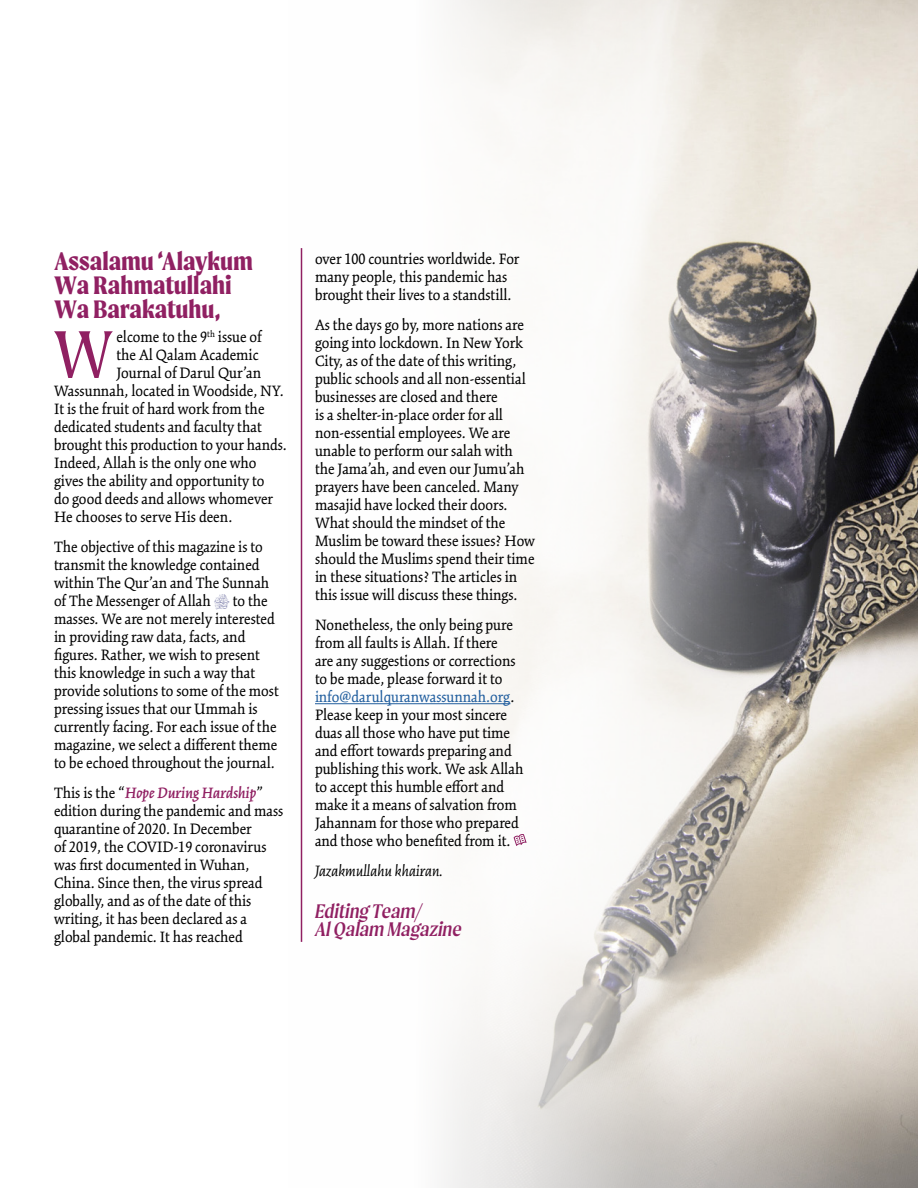
<style>
.page{position:relative;width:918px;height:1188px;background:#fff}
.page>*{position:absolute;margin:0;border:0;box-sizing:border-box;transform-origin:0 0}
.Paragraph_Drop_Cap_S{font:71.85px "Moret";color:#902062}
.t1{font:700 27px/24px "Moret";color:#902062}
.t2{font:italic 21px/18px "Moret";color:#902062}
.Paragraph_Drop_Cap_S-2{font:16.5px/18px "Kinesis Pro 3";color:#000}
.t3{font:italic 16.5px "Kinesis Pro 3";color:#000}
.s1{font-weight:600;font-style:italic;color:#902062}
.s2{color:#215e9e}
</style>
<div class="page">
<img style="left:300px;top:0;width:618px;height:1188px">
<hr style="left:315px;top:703px;width:195px;height:1px;background:#215e9e">
<svg style="left:514px;top:834px;width:13px;height:12px"></svg>
<hr style="left:301px;top:248px;width:1px;height:694px;background:#902062">
<h3 class="t1" style="left:54px;top:249px;width:200px">Assalamu ‘Alaykum<br>Wa Rahmatullahi<br>Wa Barakatuhu,</h3>
<p class="Paragraph_Drop_Cap_S" style="left:54px;top:315px;width:60px">W</p>
<p class="Paragraph_Drop_Cap_S-2" style="left:116px;top:328px;width:147px">elcome to the 9<sup>th</sup> issue of</p>
<p class="Paragraph_Drop_Cap_S-2" style="left:116px;top:346px;width:144px">the Al Qalam Academic</p>
<p class="Paragraph_Drop_Cap_S-2" style="left:116px;top:364px;width:146px">Journal of Darul Qur’an</p>
<p class="Paragraph_Drop_Cap_S-2" style="left:54px;top:382px;width:231px">Wassunnah, located in Woodside, NY.</p>
<p class="Paragraph_Drop_Cap_S-2" style="left:54px;top:400px;width:212px">It is the fruit of hard work from the</p>
<p class="Paragraph_Drop_Cap_S-2" style="left:54px;top:418px;width:209px">dedicated students and faculty that</p>
<p class="Paragraph_Drop_Cap_S-2" style="left:54px;top:436px;width:234px">brought this production to your hands.</p>
<p class="Paragraph_Drop_Cap_S-2" style="left:54px;top:454px;width:204px">Indeed, Allah is the only one who</p>
<p class="Paragraph_Drop_Cap_S-2" style="left:54px;top:472px;width:212px">gives the ability and opportunity to</p>
<p class="Paragraph_Drop_Cap_S-2" style="left:54px;top:490px;width:221px">do good deeds and allows whomever</p>
<p class="Paragraph_Drop_Cap_S-2" style="left:54px;top:508px;width:180px">He chooses to serve His deen.</p>
<p class="Paragraph_Drop_Cap_S-2" style="left:54px;top:538px;width:217px">The objective of this magazine is to transmit the knowledge contained within The Qur’an and The Sunnah of The Messenger of Allah</p>
<p class="Paragraph_Drop_Cap_S-2" style="left:54px;top:592px;width:226px;text-indent:179px">to the masses. We are not merely interested in providing raw data, facts, and figures. Rather, we wish to present this knowledge in such a way that provide solutions to some of the most pressing issues that our Ummah is currently facing. For each issue of the magazine, we select a different theme to be echoed throughout the journal.</p>
<p class="Paragraph_Drop_Cap_S-2" style="left:54px;top:784px;width:231px">This is the “<span class="s1">Hope During Hardship</span>” edition during the pandemic and mass quarantine of 2020. In December<br>of 2019, the COVID-19 coronavirus was first documented in Wuhan, China. Since then, the virus spread globally, and as of the date of this writing, it has been declared as a global pandemic. It has reached</p>
<p class="Paragraph_Drop_Cap_S-2" style="left:315px;top:250px;width:206px">over 100 countries worldwide. For many people, this pandemic has brought their lives to a standstill.</p>
<p class="Paragraph_Drop_Cap_S-2" style="left:315px;top:316px;width:222px">As the days go by, more nations are going into lockdown. In New York City, as of the date of this writing, public schools and all non-essential businesses are closed and there<br>is a shelter-in-place order for all non-essential employees. We are unable to perform our salah with the Jama’ah, and even our Jumu’ah prayers have been canceled. Many masajid have locked their doors.<br>What should the mindset of the Muslim be toward these issues? How should the Muslims spend their time in these situations? The articles in this issue will discuss these things.</p>
<p class="Paragraph_Drop_Cap_S-2" style="left:315px;top:616px;width:210px">Nonetheless, the only being pure from all faults is Allah. If there<br>are any suggestions or corrections to be made, please forward it to <span class="s2">info@darulquranwassunnah.org</span>.<br>Please keep in your most sincere duas all those who have put time and effort towards preparing and publishing this work. We ask Allah to accept this humble effort and make it a means of salvation from<br>Jahannam for those who prepared and those who benefited from it.</p>
<p class="t3" style="left:315px;top:862px;width:130px">Jazakmullahu khairan.</p>
<h3 class="t2" style="left:315px;top:902px;width:148px">Editing Team/<br>Al Qalam Magazine</h3>
</div>
